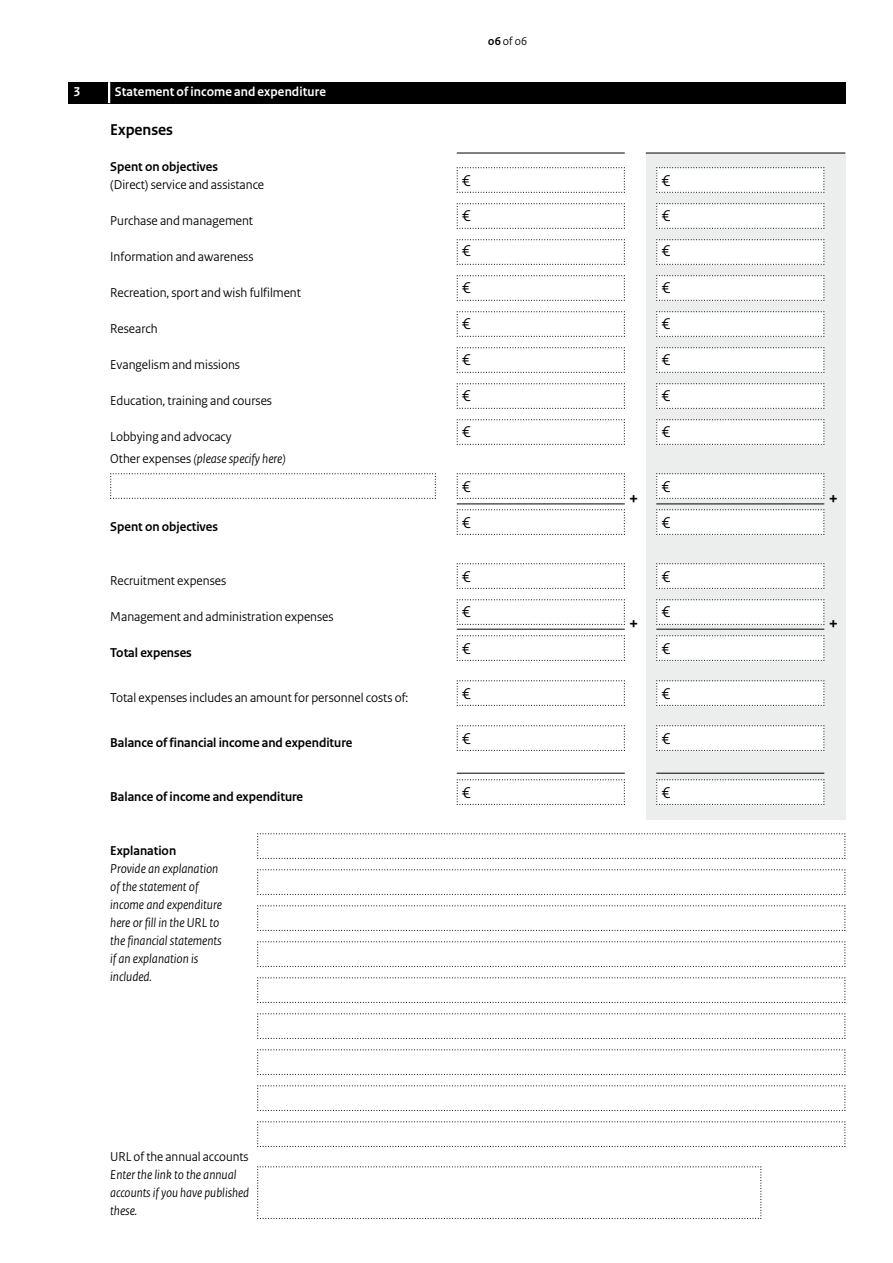
<style>
.page{position:relative;width:893px;height:1263px;background:#fff}
.page>*{position:absolute;margin:0;border:0;box-sizing:border-box;transform-origin:0 0}
.t1{font:700 18px "Rijksoverheid Sans Heading";color:#000}
.Veld{font:16.5px "Rijksoverheid Sans Heading";color:#000}
.Tussenkop{font:700 16.5px "Rijksoverheid Sans Heading";color:#000}
.Gebruiksaanwijzing{font:13.5px "Rijksoverheid Sans Heading";color:#000}
.Vraag_12{font:italic 13.5px/18px "Rijksoverheid Sans Heading";color:#000}
.Gebruiksaanwijzing-2{font:700 13.5px "Rijksoverheid Sans Heading";color:#000}
.t2{font:700 13.5px "Rijksoverheid Sans Heading";letter-spacing:.01em;color:#fff}
.Gebruiksaanwijzing-3{font:italic 13.5px "Rijksoverheid Sans Heading";color:#000}
.Vraag{font:700 13.5px "Rijksoverheid Sans Heading";color:#000}
.t3{font:12px "Rijksoverheid Sans Heading";color:#000}
.s1{font-style:normal}
.s2{font-weight:700}
</style>
<div class="page">
<div style="left:646px;top:153px;width:199px;height:666px;background:#eceded"></div>
<svg style="left:110px;top:473px;width:326px;height:26px"></svg>
<svg style="left:257px;top:1166px;width:505px;height:53px"></svg>
<svg style="left:456px;top:167px;width:169px;height:26px"></svg>
<svg style="left:456px;top:203px;width:169px;height:26px"></svg>
<svg style="left:456px;top:239px;width:169px;height:26px"></svg>
<svg style="left:456px;top:275px;width:169px;height:26px"></svg>
<svg style="left:456px;top:311px;width:169px;height:26px"></svg>
<svg style="left:456px;top:347px;width:169px;height:26px"></svg>
<svg style="left:456px;top:383px;width:169px;height:26px"></svg>
<svg style="left:456px;top:419px;width:169px;height:26px"></svg>
<svg style="left:456px;top:473px;width:169px;height:26px"></svg>
<svg style="left:456px;top:509px;width:169px;height:26px"></svg>
<svg style="left:456px;top:563px;width:169px;height:26px"></svg>
<svg style="left:456px;top:599px;width:169px;height:26px"></svg>
<svg style="left:456px;top:635px;width:169px;height:26px"></svg>
<svg style="left:456px;top:680px;width:169px;height:26px"></svg>
<svg style="left:456px;top:725px;width:169px;height:26px"></svg>
<svg style="left:456px;top:779px;width:169px;height:26px"></svg>
<svg style="left:656px;top:167px;width:169px;height:26px;background:#f6f6f6"></svg>
<svg style="left:656px;top:203px;width:169px;height:26px;background:#f6f6f6"></svg>
<svg style="left:656px;top:239px;width:169px;height:26px;background:#f6f6f6"></svg>
<svg style="left:656px;top:275px;width:169px;height:26px;background:#f6f6f6"></svg>
<svg style="left:656px;top:311px;width:169px;height:26px;background:#f6f6f6"></svg>
<svg style="left:656px;top:347px;width:169px;height:26px;background:#f6f6f6"></svg>
<svg style="left:656px;top:383px;width:169px;height:26px;background:#f6f6f6"></svg>
<svg style="left:656px;top:419px;width:169px;height:26px;background:#f6f6f6"></svg>
<svg style="left:656px;top:473px;width:169px;height:26px;background:#f6f6f6"></svg>
<svg style="left:656px;top:509px;width:169px;height:26px;background:#f6f6f6"></svg>
<svg style="left:656px;top:563px;width:169px;height:26px;background:#f6f6f6"></svg>
<svg style="left:656px;top:599px;width:169px;height:26px;background:#f6f6f6"></svg>
<svg style="left:656px;top:635px;width:169px;height:26px;background:#f6f6f6"></svg>
<svg style="left:656px;top:680px;width:169px;height:26px;background:#f6f6f6"></svg>
<svg style="left:656px;top:725px;width:169px;height:26px;background:#f6f6f6"></svg>
<svg style="left:656px;top:779px;width:169px;height:26px;background:#f6f6f6"></svg>
<svg style="left:257px;top:869px;width:589px;height:26px"></svg>
<svg style="left:257px;top:1013px;width:589px;height:26px"></svg>
<svg style="left:257px;top:1049px;width:589px;height:26px"></svg>
<svg style="left:257px;top:1085px;width:589px;height:26px"></svg>
<svg style="left:257px;top:1121px;width:589px;height:26px"></svg>
<svg style="left:257px;top:905px;width:589px;height:26px"></svg>
<svg style="left:257px;top:941px;width:589px;height:26px"></svg>
<svg style="left:257px;top:833px;width:589px;height:26px"></svg>
<svg style="left:257px;top:977px;width:589px;height:26px"></svg>
<div style="left:68px;top:82px;width:777px;height:21px;background:#000"></div>
<hr style="left:108px;top:82px;width:2px;height:21px;background:#fff">
<hr style="left:457px;top:773px;width:168px;height:1px;background:#000">
<hr style="left:656px;top:773px;width:168px;height:1px;background:#000">
<hr style="left:457px;top:629px;width:168px;height:1px;background:#000">
<hr style="left:656px;top:629px;width:168px;height:1px;background:#000">
<hr style="left:457px;top:504px;width:168px;height:1px;background:#000">
<hr style="left:656px;top:504px;width:168px;height:1px;background:#000">
<hr style="left:457px;top:153px;width:168px;height:1px;background:#000">
<hr style="left:646px;top:153px;width:199px;height:1px;background:#000">
<p class="t2" style="left:74px;top:84px;width:8px">3</p>
<p class="t2" style="left:115px;top:84px;width:213px">Statement of income and expenditure</p>
<h3 class="Tussenkop" style="left:110px;top:120px;width:64px">Expenses</h3>
<p class="Gebruiksaanwijzing-2" style="left:110px;top:159px;width:109px">Spent on objectives</p>
<p class="Gebruiksaanwijzing" style="left:110px;top:177px;width:155px">(Direct) service and assistance</p>
<p class="Gebruiksaanwijzing" style="left:110px;top:213px;width:144px">Purchase and management</p>
<p class="Gebruiksaanwijzing" style="left:110px;top:249px;width:145px">Information and awareness</p>
<p class="Gebruiksaanwijzing" style="left:110px;top:285px;width:192px">Recreation, sport and wish fulfilment</p>
<p class="Gebruiksaanwijzing" style="left:110px;top:321px;width:49px">Research</p>
<p class="Gebruiksaanwijzing" style="left:110px;top:357px;width:131px">Evangelism and missions</p>
<p class="Gebruiksaanwijzing" style="left:110px;top:393px;width:163px">Education, training and courses</p>
<p class="Gebruiksaanwijzing" style="left:110px;top:429px;width:123px">Lobbying and advocacy</p>
<p class="Gebruiksaanwijzing-3" style="left:110px;top:451px;width:177px"><span class="s1">Other expenses</span> (please specify here)</p>
<p class="Gebruiksaanwijzing-2" style="left:110px;top:519px;width:109px">Spent on objectives</p>
<p class="Gebruiksaanwijzing" style="left:110px;top:573px;width:117px">Recruitment expenses</p>
<p class="Gebruiksaanwijzing" style="left:110px;top:609px;width:225px">Management and administration expenses</p>
<p class="Gebruiksaanwijzing-2" style="left:110px;top:645px;width:83px">Total expenses</p>
<p class="Gebruiksaanwijzing" style="left:110px;top:690px;width:300px">Total expenses includes an amount for personnel costs of:</p>
<p class="Gebruiksaanwijzing-2" style="left:110px;top:735px;width:244px">Balance of financial income and expenditure</p>
<p class="Gebruiksaanwijzing-2" style="left:110px;top:789px;width:194px">Balance of income and expenditure</p>
<p class="Vraag" style="left:110px;top:843px;width:67px">Explanation</p>
<p class="Vraag_12" style="left:110px;top:860px;width:113px">Provide an explanation of the statement of income and expenditure here or fill in the URL to the financial statements if an explanation is included.</p>
<p class="t3" style="left:488px;top:34px;width:40px"><span class="s2">06</span> of 06</p>
<p class="Veld" style="left:462px;top:171px;width:10px">€</p>
<p class="Veld" style="left:662px;top:171px;width:10px">€</p>
<p class="Veld" style="left:462px;top:206px;width:10px">€</p>
<p class="Veld" style="left:662px;top:206px;width:10px">€</p>
<p class="Veld" style="left:462px;top:241px;width:10px">€</p>
<p class="Veld" style="left:662px;top:241px;width:10px">€</p>
<p class="Veld" style="left:462px;top:278px;width:10px">€</p>
<p class="Veld" style="left:662px;top:278px;width:10px">€</p>
<p class="Veld" style="left:462px;top:314px;width:10px">€</p>
<p class="Veld" style="left:662px;top:314px;width:10px">€</p>
<p class="Veld" style="left:462px;top:350px;width:10px">€</p>
<p class="Veld" style="left:662px;top:350px;width:10px">€</p>
<p class="Veld" style="left:462px;top:386px;width:10px">€</p>
<p class="Veld" style="left:662px;top:386px;width:10px">€</p>
<p class="Veld" style="left:462px;top:422px;width:10px">€</p>
<p class="Veld" style="left:662px;top:422px;width:10px">€</p>
<p class="Veld" style="left:462px;top:477px;width:10px">€</p>
<p class="Veld" style="left:662px;top:477px;width:10px">€</p>
<h1 class="t1" style="left:629px;top:488px;width:11px">+</h1>
<h1 class="t1" style="left:829px;top:488px;width:11px">+</h1>
<p class="Veld" style="left:462px;top:513px;width:10px">€</p>
<p class="Veld" style="left:662px;top:513px;width:10px">€</p>
<p class="Veld" style="left:462px;top:567px;width:10px">€</p>
<p class="Veld" style="left:662px;top:567px;width:10px">€</p>
<p class="Veld" style="left:462px;top:602px;width:10px">€</p>
<p class="Veld" style="left:662px;top:602px;width:10px">€</p>
<p class="Veld" style="left:462px;top:639px;width:10px">€</p>
<p class="Veld" style="left:462px;top:684px;width:10px">€</p>
<p class="Veld" style="left:462px;top:729px;width:10px">€</p>
<h1 class="t1" style="left:629px;top:613px;width:11px">+</h1>
<h1 class="t1" style="left:829px;top:613px;width:11px">+</h1>
<p class="Veld" style="left:662px;top:639px;width:10px">€</p>
<p class="Veld" style="left:662px;top:684px;width:10px">€</p>
<p class="Veld" style="left:662px;top:729px;width:10px">€</p>
<p class="Veld" style="left:462px;top:783px;width:10px">€</p>
<p class="Veld" style="left:662px;top:783px;width:10px">€</p>
<p class="Vraag_12" style="left:110px;top:1148px;width:140px"><span class="s1">URL of the annual accounts<br></span>Enter the link to the annual accounts if you have published these.</p>
</div>
